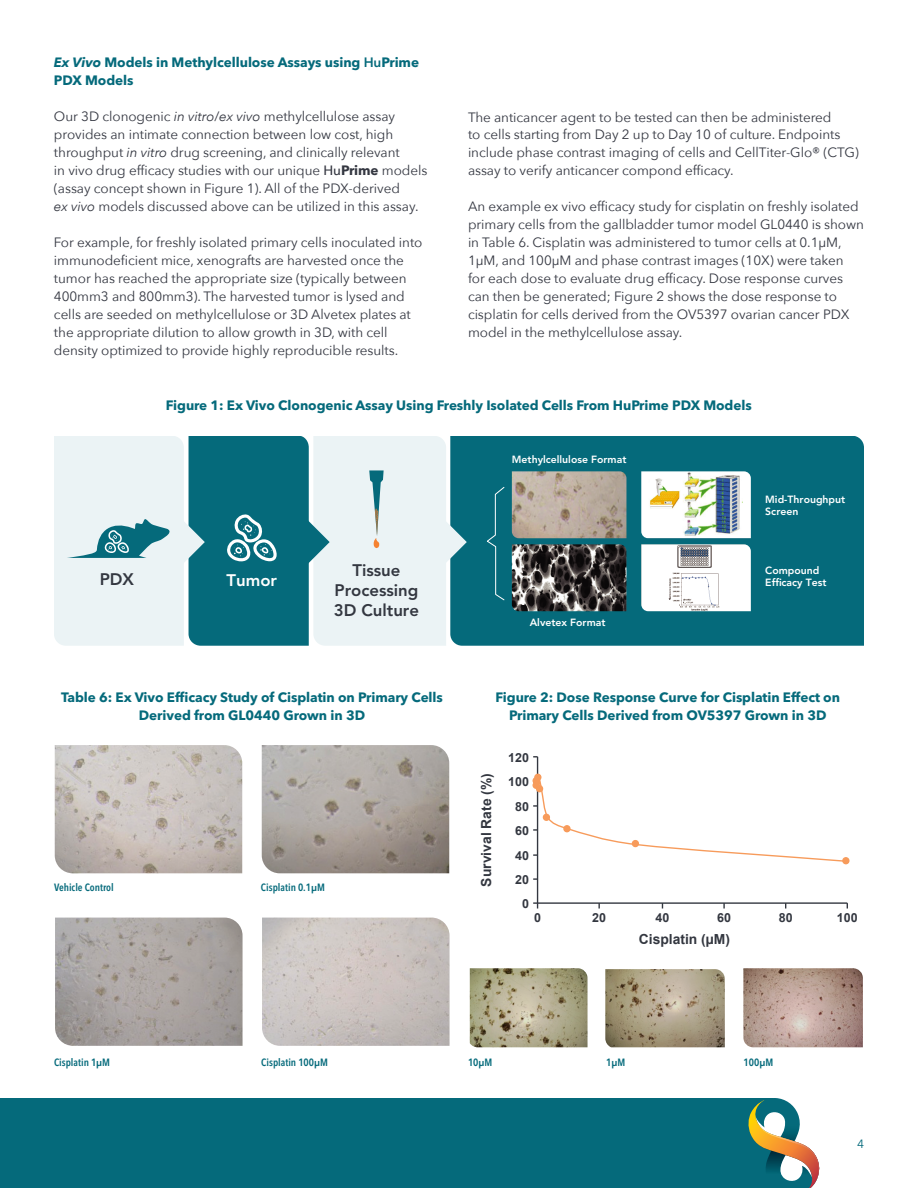
<style>
.page{position:relative;width:918px;height:1188px;background:#fff}
.page>*{position:absolute;margin:0;border:0;box-sizing:border-box;transform-origin:0 0}
.t1{font:800 16.65px/20px "Avenir LT Pro";color:#333740;text-align:center}
.t2{font:800 16.65px "Avenir LT Pro";color:#fff}
.t3{font:700 13.8px "Arial";color:#333740}
.t4{font:13.5px/18px "Avenir Next";letter-spacing:-.005em;color:#343741}
.t5{font:700 13.5px/18px "Avenir Next LT Pro";letter-spacing:-.005em;color:#056a7b;text-align:center}
.t6{font:700 12.45px "Arial";color:#333740}
.t7{font:12px "Avenir Next";color:#056a7b}
.t8{font:600 condensed 10.5px "Avenir Next LT Pro";color:#056a7b}
.t9{font:800 10.35px/12.5px "Avenir LT Pro";color:#fff}
.s1{font-family:"Avenir Next";font-style:italic}
.s2{font-weight:600}
.s3{font-style:italic}
.s4{font-weight:500}
.s5{font-family:"Avenir Next LT Pro";font-weight:700}
</style>
<div class="page">
<div style="left:0;top:1098px;width:747px;height:90px;background:#056a7b"></div>
<svg style="left:747px;top:1098px;width:73px;height:90px"></svg>
<div style="left:467px;top:436px;width:397px;height:210px;background:#056a7b"></div>
<svg style="left:512px;top:471px;width:114px;height:67px;background:#b7a89a"></svg>
<svg style="left:512px;top:544px;width:114px;height:67px;background:#54504f"></svg>
<svg style="left:486px;top:486px;width:19px;height:115px;background:#137282"></svg>
<img style="left:641px;top:471px;width:110px;height:67px">
<svg style="left:641px;top:544px;width:110px;height:67px"></svg>
<svg style="left:54px;top:436px;width:413px;height:210px;background:#9ec5cc"></svg>
<img style="left:55px;top:745px;width:187px;height:128px">
<img style="left:55px;top:918px;width:188px;height:128px">
<img style="left:262px;top:745px;width:187px;height:128px">
<img style="left:262px;top:918px;width:188px;height:128px">
<hr style="left:537px;top:757px;width:1px;height:146px;background:#333740">
<hr style="left:538px;top:902px;width:309px;height:2px;background:#333740">
<svg style="left:533px;top:902px;width:5px;height:7px"></svg>
<svg style="left:723px;top:903px;width:2px;height:6px"></svg>
<svg style="left:533px;top:774px;width:317px;height:90px"></svg>
<div style="left:533px;top:777px;width:7px;height:7px;border:1px solid #f79b5b;border-radius:50%"></div>
<img style="left:470px;top:968px;width:118px;height:79px">
<img style="left:605px;top:969px;width:120px;height:78px">
<img style="left:743px;top:968px;width:120px;height:79px">
<p class="t5" style="left:54px;top:54px;width:367px;text-align:left"><span class="s1">Ex Vivo</span> Models in Methylcellulose Assays using <span class="s2">Hu</span>Prime<br>PDX Models</p>
<p class="t4" style="left:54px;top:107px;width:375px">Our 3D clonogenic <span class="s3">in vitro</span>/<span class="s3">ex vivo</span> methylcellulose assay provides an intimate connection between low cost, high throughput <span class="s3">in vitro</span> drug screening, and clinically relevant<br>in vivo drug efficacy studies with our unique <span class="s4">Hu</span><span class="s5">Prime</span> models (assay concept shown in Figure 1). All of the PDX-derived<br><span class="s3">ex vivo</span> models discussed above can be utilized in this assay.</p>
<p class="t4" style="left:54px;top:233px;width:370px">For example, for freshly isolated primary cells inoculated into immunodeficient mice, xenografts are harvested once the tumor has reached the appropriate size (typically between 400mm3 and 800mm3). The harvested tumor is lysed and cells are seeded on methylcellulose or 3D Alvetex plates at the appropriate dilution to allow growth in 3D, with cell density optimized to provide highly reproducible results.</p>
<p class="t4" style="left:468px;top:107px;width:392px">The anticancer agent to be tested can then be administered<br>to cells starting from Day 2 up to Day 10 of culture. Endpoints include phase contrast imaging of cells and CellTiter-Glo® (CTG) assay to verify anticancer compond efficacy.</p>
<p class="t4" style="left:468px;top:197px;width:398px">An example ex vivo efficacy study for cisplatin on freshly isolated primary cells from the gallbladder tumor model GL0440 is shown in Table 6. Cisplatin was administered to tumor cells at 0.1μM, 1μM, and 100μM and phase contrast images (10X) were taken for each dose to evaluate drug efficacy. Dose response curves can then be generated; Figure 2 shows the dose response to cisplatin for cells derived from the OV5397 ovarian cancer PDX model in the methylcellulose assay.</p>
<p class="t5" style="left:166px;top:396px;width:587px">Figure 1: Ex Vivo Clonogenic Assay Using Freshly Isolated Cells From HuPrime PDX Models</p>
<p class="t1" style="left:100px;top:570px;width:36px">PDX</p>
<p class="t1" style="left:334px;top:560px;width:87px">Tissue<br>Processing<br>3D Culture</p>
<p class="t2" style="left:227px;top:570px;width:52px">Tumor</p>
<p class="t9" style="left:512px;top:453px;width:116px">Methylcellulose Format</p>
<p class="t9" style="left:530px;top:617px;width:77px">Alvetex Format</p>
<p class="t9" style="left:765px;top:493px;width:82px">Mid-Throughput<br>Screen</p>
<p class="t9" style="left:765px;top:564px;width:63px">Compound<br>Efficacy Test</p>
<p class="t5" style="left:61px;top:688px;width:383px">Table 6: Ex Vivo Efficacy Study of Cisplatin on Primary Cells<br>Derived from GL0440 Grown in 3D</p>
<p class="t5" style="left:495px;top:688px;width:346px">Figure 2: Dose Response Curve for Cisplatin Effect on<br>Primary Cells Derived from OV5397 Grown in 3D</p>
<p class="t8" style="left:54px;top:881px;width:61px">Vehicle Control</p>
<p class="t8" style="left:261px;top:881px;width:65px">Cisplatin 0.1μM</p>
<p class="t3" style="left:477px;top:887px;width:115px;rotate:-90deg">Survival Rate (%)</p>
<p class="t6" style="left:508px;top:749px;width:22px">120</p>
<p class="t6" style="left:508px;top:773px;width:22px">100</p>
<p class="t6" style="left:515px;top:798px;width:15px">80</p>
<p class="t6" style="left:515px;top:822px;width:15px">60</p>
<p class="t6" style="left:515px;top:846px;width:15px">40</p>
<p class="t6" style="left:515px;top:871px;width:15px">20</p>
<p class="t6" style="left:522px;top:895px;width:8px">0</p>
<p class="t6" style="left:534px;top:909px;width:8px">0</p>
<p class="t6" style="left:592px;top:909px;width:15px">20</p>
<p class="t6" style="left:656px;top:909px;width:15px">40</p>
<p class="t6" style="left:717px;top:909px;width:15px">60</p>
<p class="t6" style="left:779px;top:909px;width:15px">80</p>
<p class="t6" style="left:837px;top:909px;width:22px">100</p>
<p class="t3" style="left:639px;top:929px;width:93px">Cisplatin (µM)</p>
<p class="t8" style="left:54px;top:1056px;width:58px">Cisplatin 1μM</p>
<p class="t8" style="left:261px;top:1056px;width:68px">Cisplatin 100μM</p>
<p class="t8" style="left:468px;top:1056px;width:26px">10μM</p>
<p class="t8" style="left:606px;top:1056px;width:21px">1μM</p>
<p class="t8" style="left:744px;top:1056px;width:31px">100μM</p>
<p class="t7" style="left:857px;top:1133px;width:8px">4</p>
</div>
